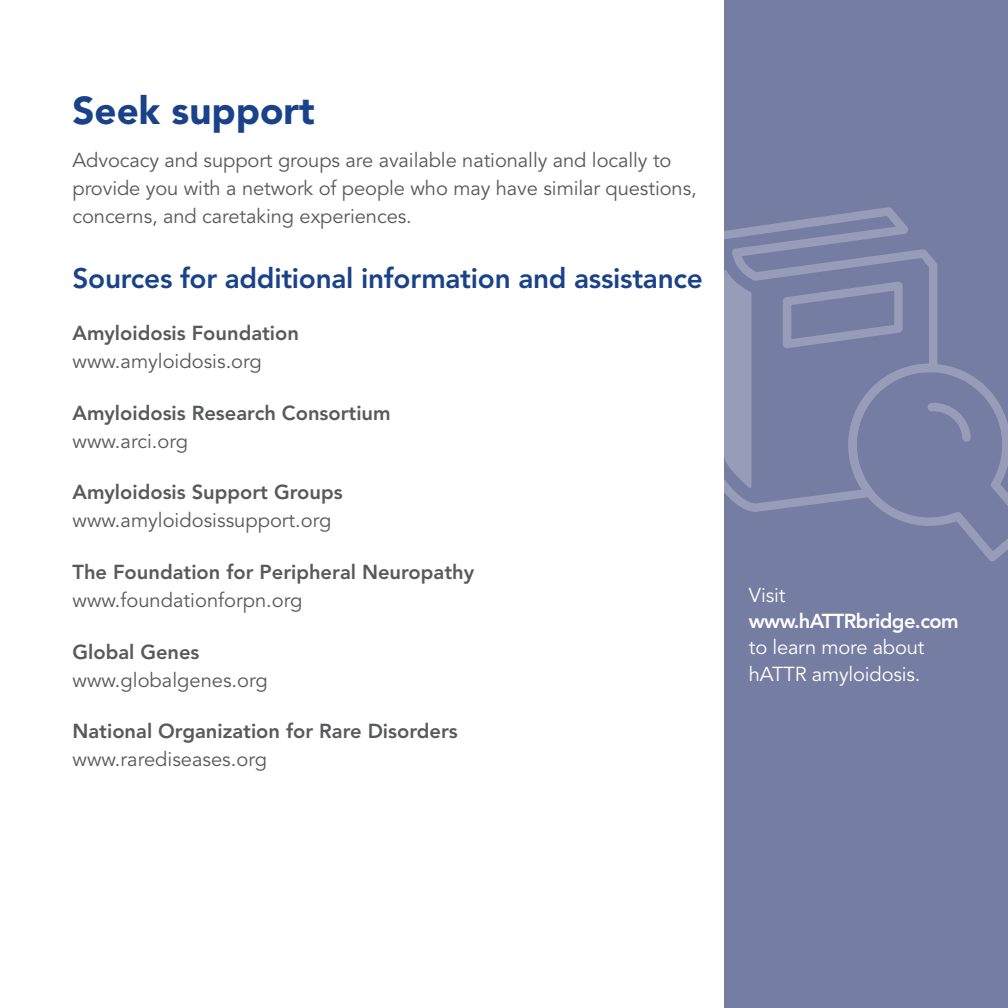
<style>
.page{position:relative;width:1008px;height:1008px;background:#fff}
.page>*{position:absolute;margin:0;border:0;box-sizing:border-box;transform-origin:0 0}
.t1{font:900 38.5px "Avenir LT Std";color:#1a428a}
.t2{font:800 28px "Avenir LT Std";letter-spacing:-.01em;color:#1a428a}
.t3{font:20.12px/28px "Avenir LT Std";letter-spacing:-.005em;color:#58595b}
.t4{font:800 20.12px "Avenir LT Std";color:#58595b}
.t5{font:20.12px/26.2px "Avenir LT Std";letter-spacing:-.01em;color:#fff}
.t6{font:800 20.12px "Avenir LT Std";letter-spacing:-.03em;color:#fff}
</style>
<div class="page">
<div style="left:724px;top:0;width:284px;height:1008px;background:#767da2"></div>
<svg style="left:724px;top:207px;width:213px;height:305px"></svg>
<svg style="left:724px;top:270px;width:27px;height:218px"></svg>
<svg style="left:841px;top:363px;width:167px;height:198px"></svg>
<h1 class="t1" style="left:73px;top:87px;width:244px">Seek support</h1>
<p class="t3" style="left:73px;top:147px;width:626px">Advocacy and support groups are available nationally and locally to provide you with a network of people who may have similar questions, concerns, and caretaking experiences.</p>
<h2 class="t2" style="left:73px;top:262px;width:632px">Sources for additional information and assistance</h2>
<p class="t4" style="left:73px;top:321px;width:228px">Amyloidosis Foundation</p>
<p class="t3" style="left:73px;top:348px;width:191px">www.amyloidosis.org</p>
<p class="t4" style="left:73px;top:401px;width:320px">Amyloidosis Research Consortium</p>
<p class="t3" style="left:73px;top:427px;width:117px">www.arci.org</p>
<p class="t4" style="left:73px;top:480px;width:272px">Amyloidosis Support Groups</p>
<p class="t3" style="left:73px;top:507px;width:260px">www.amyloidosissupport.org</p>
<p class="t4" style="left:73px;top:560px;width:403px">The Foundation for Peripheral Neuropathy</p>
<p class="t3" style="left:73px;top:586px;width:231px">www.foundationforpn.org</p>
<p class="t4" style="left:73px;top:640px;width:129px">Global Genes</p>
<p class="t3" style="left:73px;top:666px;width:197px">www.globalgenes.org</p>
<p class="t4" style="left:73px;top:719px;width:387px">National Organization for Rare Disorders</p>
<p class="t3" style="left:73px;top:746px;width:196px">www.rarediseases.org</p>
<p class="t5" style="left:749px;top:582px;width:38px">Visit</p>
<p class="t6" style="left:749px;top:609px;width:211px">www.hATTRbridge.com</p>
<p class="t5" style="left:749px;top:635px;width:177px">to learn more about hATTR amyloidosis.</p>
</div>
